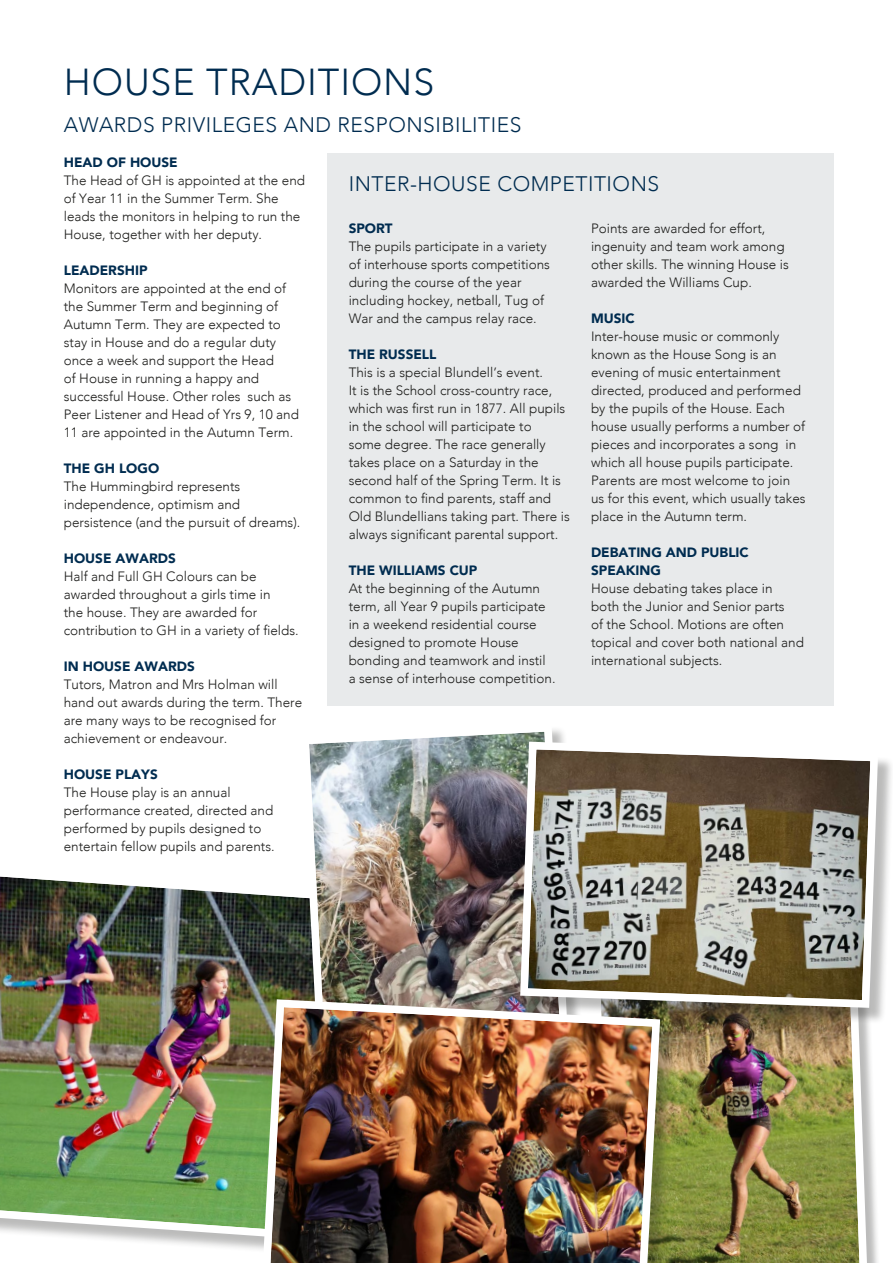
<style>
.page{position:relative;width:893px;height:1263px;background:#fff}
.page>*{position:absolute;margin:0;border:0;box-sizing:border-box;transform-origin:0 0}
.t1{font:300 37.5px "Avenir";letter-spacing:.025em;color:#002c50}
.t2{font:300 21px "Avenir";letter-spacing:.025em;color:#002c50}
.t3{font:300 13.5px/18px "Avenir";color:#1d1d1b}
.t4{font:900 13.5px/18px "Avenir";color:#002c50}
</style>
<div class="page">
<div style="left:595px;top:979px;width:286px;height:284px;background:#1d1d1b;opacity:.3"></div>
<img style="left:677px;top:1024px;width:194px;height:239px">
<div style="left:327px;top:153px;width:506px;height:553px;background:#e8eaeb"></div>
<div style="left:0;top:870px;width:348px;height:386px;background:#1d1d1b;opacity:.3"></div>
<img style="left:0;top:870px;width:297px;height:373px">
<img style="left:297px;top:729px;width:267px;height:266px">
<div style="left:523px;top:744px;width:370px;height:280px;background:#1d1d1b;opacity:.3"></div>
<svg style="left:516px;top:738px;width:366px;height:274px;background:#938d7d"></svg>
<div style="left:264px;top:1001px;width:413px;height:262px;background:#1d1d1b;opacity:.3"></div>
<img style="left:258px;top:995px;width:406px;height:268px">
<h1 class="t1" style="left:64px;top:60px;width:372px">HOUSE TRADITIONS</h1>
<h2 class="t2" style="left:64px;top:112px;width:459px">AWARDS PRIVILEGES AND RESPONSIBILITIES</h2>
<p class="t4" style="left:64px;top:153px;width:115px">HEAD OF HOUSE</p>
<p class="t3" style="left:64px;top:171px;width:243px">The Head of GH is appointed at the end of Year 11 in the Summer Term. She leads the monitors in helping to run the House, together with her deputy.</p>
<p class="t4" style="left:64px;top:261px;width:85px">LEADERSHIP</p>
<p class="t3" style="left:64px;top:279px;width:237px">Monitors are appointed at the end of the Summer Term and beginning of Autumn Term. They are expected to stay in House and do a regular duty once a week and support the Head<br>of House in running a happy and successful House. Other roles such as Peer Listener and Head of Yrs 9, 10 and 11 are appointed in the Autumn Term.</p>
<p class="t4" style="left:64px;top:458px;width:97px">THE GH LOGO</p>
<p class="t3" style="left:64px;top:477px;width:238px">The Hummingbird represents independence, optimism and persistence (and the pursuit of dreams).</p>
<p class="t4" style="left:64px;top:548px;width:113px">HOUSE AWARDS</p>
<p class="t3" style="left:64px;top:567px;width:236px">Half and Full GH Colours can be awarded throughout a girls time in<br>the house. They are awarded for contribution to GH in a variety of fields.</p>
<p class="t4" style="left:64px;top:656px;width:132px">IN HOUSE AWARDS</p>
<p class="t3" style="left:64px;top:675px;width:240px">Tutors, Matron and Mrs Holman will hand out awards during the term. There are many ways to be recognised for achievement or endeavour.</p>
<p class="t4" style="left:64px;top:764px;width:95px">HOUSE PLAYS</p>
<p class="t3" style="left:64px;top:783px;width:212px">The House play is an annual performance created, directed and performed by pupils designed to entertain fellow pupils and parents.</p>
<h2 class="t2" style="left:349px;top:172px;width:312px">INTER-HOUSE COMPETITIONS</h2>
<p class="t4" style="left:349px;top:219px;width:45px">SPORT</p>
<p class="t3" style="left:349px;top:237px;width:203px">The pupils participate in a variety of interhouse sports competitions during the course of the year including hockey, netball, Tug of<br>War and the campus relay race.</p>
<p class="t4" style="left:349px;top:345px;width:89px">THE RUSSELL</p>
<p class="t3" style="left:349px;top:363px;width:223px">This is a special Blundell’s event.<br>It is the School cross-country race, which was first run in 1877. All pupils in the school will participate to<br>some degree. The race generally takes place on a Saturday in the second half of the Spring Term. It is common to find parents, staff and Old Blundellians taking part. There is always significant parental support.</p>
<p class="t4" style="left:349px;top:561px;width:130px">THE WILLIAMS CUP</p>
<p class="t3" style="left:349px;top:579px;width:208px">At the beginning of the Autumn term, all Year 9 pupils participate in a weekend residential course designed to promote House bonding and teamwork and instil a sense of interhouse competition.</p>
<p class="t3" style="left:591px;top:219px;width:199px">Points are awarded for effort, ingenuity and team work among other skills. The winning House is awarded the Williams Cup.</p>
<p class="t4" style="left:591px;top:309px;width:45px">MUSIC</p>
<p class="t3" style="left:591px;top:327px;width:216px">Inter-house music or commonly known as the House Song is an evening of music entertainment directed, produced and performed by the pupils of the House. Each house usually performs a number of pieces and incorporates a song in which all house pupils participate.<br>Parents are most welcome to join us for this event, which usually takes place in the Autumn term.</p>
<p class="t4" style="left:591px;top:543px;width:159px">DEBATING AND PUBLIC<br>SPEAKING</p>
<p class="t3" style="left:591px;top:579px;width:214px">House debating takes place in both the Junior and Senior parts<br>of the School. Motions are often topical and cover both national and international subjects.</p>
</div>
